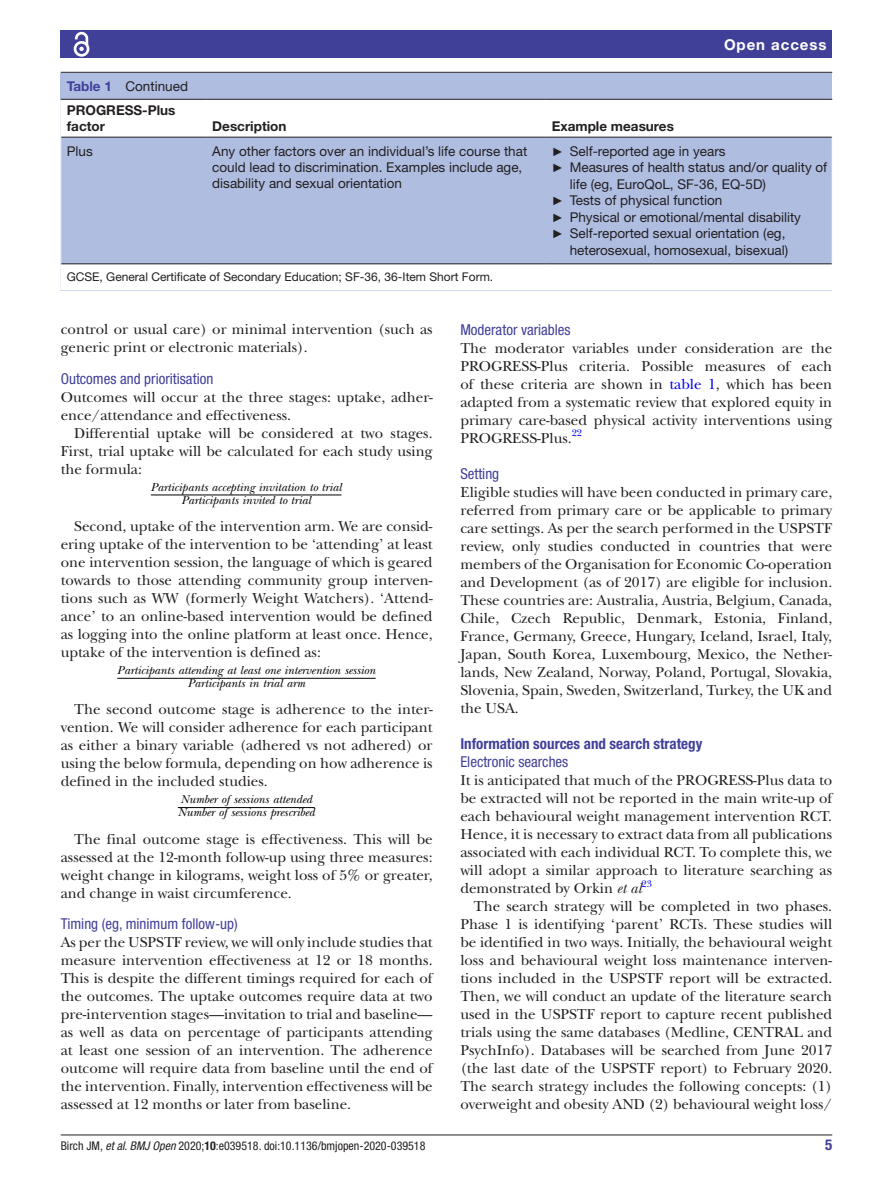
<style>
.page{position:relative;width:893px;height:1191px;background:#fff}
.page>*{position:absolute;margin:0;border:0;box-sizing:border-box;transform-origin:0 0}
.t1{font:15px/18px "New Baskerville";color:#231f20;text-align:justify}
.t2{font:condensed 15px "Helvetica Neue LT Std";color:#414099}
.t3{font:700 condensed 15px "Helvetica Neue LT Std";color:#414099}
.t4{font:700 15px "Helvetica Neue LT Std";letter-spacing:.065em;color:#fff}
.t5{font:13.5px/16.2px "Helvetica Neue LT Std";color:#231f20}
.t6{font:700 13.5px/16.2px "Helvetica Neue LT Std";color:#231f20}
.t7{font:italic 12px/13px "New Baskerville";color:#000;text-align:center}
.t8{font:condensed 12px "Helvetica Neue LT Std";color:#231f20}
.t9{font:12px "Helvetica Neue LT Std";color:#231f20}
.t10{font:9.9px "New Baskerville";color:#00f}
.s1{font-weight:700;color:#414099}
.s2{font-family:"Arial";font-size:12px}
.s3{color:#00f}
.s4{font-style:italic}
.s5{font-weight:700}
</style>
<div class="page">
<hr style="left:61px;top:1134px;width:771px;height:1px;background:#231f20">
<div style="left:61px;top:31px;width:771px;height:27px;background:#414099"></div>
<svg style="left:73px;top:31px;width:17px;height:26px"></svg>
<hr style="left:151px;top:494px;width:190px;height:1px;background:#000">
<hr style="left:117px;top:678px;width:259px;height:1px;background:#000">
<hr style="left:178px;top:807px;width:137px;height:1px;background:#000">
<div style="left:61px;top:91px;width:771px;height:199px;background:#afbde1"></div>
<div style="left:61px;top:100px;width:771px;height:190px;background:#fff"></div>
<svg style="left:61px;top:138px;width:771px;height:125px"></svg>
<hr style="left:61px;top:99px;width:145px;height:1px;background:#231f20">
<hr style="left:61px;top:137px;width:145px;height:1px;background:#231f20">
<hr style="left:206px;top:99px;width:340px;height:1px;background:#231f20">
<hr style="left:206px;top:137px;width:340px;height:1px;background:#231f20">
<hr style="left:546px;top:99px;width:286px;height:1px;background:#231f20">
<hr style="left:546px;top:137px;width:286px;height:1px;background:#231f20">
<hr style="left:206px;top:263px;width:340px;height:1px;background:#231f20">
<hr style="left:546px;top:263px;width:286px;height:1px;background:#231f20">
<hr style="left:61px;top:263px;width:145px;height:1px;background:#231f20">
<svg style="left:60px;top:264px;width:1px;height:26px"></svg>
<hr style="left:67px;top:281px;width:765px;height:1px;background:#fff">
<div style="left:61px;top:73px;width:771px;height:18px;background:#afbde1"></div>
<hr style="left:61px;top:72px;width:771px;height:1px;background:#231f20">
<p class="t5" style="left:67px;top:78px;width:123px"><span class="s1">Table 1</span> Continued</p>
<p class="t6" style="left:67px;top:102px;width:110px">PROGRESS-Plus factor</p>
<p class="t6" style="left:212px;top:118px;width:76px">Description</p>
<p class="t6" style="left:552px;top:118px;width:124px">Example measures</p>
<p class="t4" style="left:724px;top:35px;width:104px">Open access</p>
<p class="t5" style="left:67px;top:143px;width:28px">Plus</p>
<p class="t5" style="left:212px;top:143px;width:317px">Any other factors over an individual’s life course that could lead to discrimination. Examples include age, disability and sexual orientation</p>
<p class="t5" style="left:552px;top:143px;width:176px"><span class="s2">►</span> Self-reported age in years</p>
<p class="t5" style="left:552px;top:159px;width:277px"><span class="s2">►</span> Measures of health status and/or quality of</p>
<p class="t5" style="left:570px;top:176px;width:198px">life (eg, EuroQoL, SF-36, EQ-5D)</p>
<p class="t5" style="left:552px;top:192px;width:172px"><span class="s2">►</span> Tests of physical function</p>
<p class="t5" style="left:552px;top:209px;width:251px"><span class="s2">►</span> Physical or emotional/mental disability</p>
<p class="t5" style="left:552px;top:225px;width:235px"><span class="s2">►</span> Self-reported sexual orientation (eg,</p>
<p class="t5" style="left:570px;top:242px;width:220px">heterosexual, homosexual, bisexual)</p>
<p class="t9" style="left:67px;top:270px;width:428px">GCSE, General Certificate of Secondary Education; SF-36, 36-Item Short Form.</p>
<p class="t1" style="left:61px;top:320px;width:373px">control or usual care) or minimal intervention (such as generic print or electronic materials).</p>
<p class="t2" style="left:61px;top:370px;width:154px">Outcomes and prioritisation</p>
<p class="t1" style="left:61px;top:388px;width:373px">Outcomes will occur at the three stages: uptake, adher&shy;ence/attendance and effectiveness.</p>
<p class="t1" style="left:61px;top:424px;width:373px;text-indent:14px">Differential uptake will be considered at two stages.<br>First, trial uptake will be calculated for each study using the formula:</p>
<p class="t7" style="left:151px;top:480px;width:192px">Participants accepting invitation to trial<br>Participants invited to trial</p>
<p class="t1" style="left:61px;top:517px;width:373px;text-indent:13px">Second, uptake of the intervention arm. We are consid&shy;ering uptake of the intervention to be ‘attending’ at least one intervention session, the language of which is geared towards to those attending community group interven&shy;tions such as WW (formerly Weight Watchers). ‘Attend&shy;ance’ to an online-based intervention would be defined as logging into the online platform at least once. Hence, uptake of the intervention is defined as:</p>
<p class="t7" style="left:117px;top:664px;width:260px">Participants attending at least one intervention session<br>Participants in trial arm</p>
<p class="t1" style="left:61px;top:700px;width:373px;text-indent:13px">The second outcome stage is adherence to the inter&shy;vention. We will consider adherence for each participant as either a binary variable (adhered vs not adhered) or using the below formula, depending on how adherence is defined in the included studies.</p>
<p class="t7" style="left:178px;top:793px;width:138px;text-align:left">Number of sessions attended<br>Number of sessions prescribed</p>
<p class="t1" style="left:61px;top:830px;width:373px;text-indent:14px">The final outcome stage is effectiveness. This will be assessed at the 12-month follow-up using three measures: weight change in kilograms, weight loss of 5% or greater, and change in waist circumference.</p>
<p class="t2" style="left:61px;top:915px;width:179px">Timing (eg, minimum follow-up)</p>
<p class="t1" style="left:61px;top:933px;width:373px">As per the USPSTF review, we will only include studies that measure intervention effectiveness at 12 or 18 months.<br>This is despite the different timings required for each of the outcomes. The uptake outcomes require data at two pre-intervention stages—invitation to trial and baseline— as well as data on percentage of participants attending at least one session of an intervention. The adherence outcome will require data from baseline until the end of the intervention. Finally, intervention effectiveness will be assessed at 12 months or later from baseline.</p>
<p class="t2" style="left:460px;top:321px;width:112px">Moderator variables</p>
<p class="t1" style="left:460px;top:339px;width:373px">The moderator variables under consideration are the PROGRESS-Plus criteria. Possible measures of each of these criteria are shown in <span class="s3">table 1</span>, which has been adapted from a systematic review that explored equity in primary care-based physical activity interventions using PROGRESS-Plus.<sup>22</sup></p>
<p class="t2" style="left:460px;top:465px;width:40px">Setting</p>
<p class="t1" style="left:460px;top:483px;width:373px">Eligible studies will have been conducted in primary care, referred from primary care or be applicable to primary care settings. As per the search performed in the USPSTF review, only studies conducted in countries that were members of the Organisation for Economic Co-operation and Development (as of 2017) are eligible for inclusion.<br>These countries are: Australia, Austria, Belgium, Canada, Chile, Czech Republic, Denmark, Estonia, Finland, France, Germany, Greece, Hungary, Iceland, Israel, Italy, Japan, South Korea, Luxembourg, Mexico, the Nether&shy;lands, New Zealand, Norway, Poland, Portugal, Slovakia, Slovenia, Spain, Sweden, Switzerland, Turkey, the UK and the USA.</p>
<p class="t3" style="left:460px;top:735px;width:244px">Information sources and search strategy</p>
<p class="t2" style="left:460px;top:753px;width:109px">Electronic searches</p>
<p class="t1" style="left:460px;top:771px;width:373px">It is anticipated that much of the PROGRESS-Plus data to be extracted will not be reported in the main write-up of each behavioural weight management intervention RCT.<br>Hence, it is necessary to extract data from all publications associated with each individual RCT. To complete this, we will adopt a similar approach to literature searching as demonstrated by Orkin <span class="s4">et al</span></p>
<p class="t10" style="left:642px;top:877px;width:12px">23</p>
<p class="t1" style="left:460px;top:897px;width:373px;text-indent:14px">The search strategy will be completed in two phases.<br>Phase 1 is identifying ‘parent’ RCTs. These studies will be identified in two ways. Initially, the behavioural weight loss and behavioural weight loss maintenance interven&shy;tions included in the USPSTF report will be extracted.<br>Then, we will conduct an update of the literature search used in the USPSTF report to capture recent published trials using the same databases (Medline, CENTRAL and PsychInfo). Databases will be searched from June 2017 (the last date of the USPSTF report) to February 2020.<br>The search strategy includes the following concepts: (1) overweight and obesity AND (2) behavioural weight loss/</p>
<p class="t8" style="left:61px;top:1138px;width:366px">Birch JM, <span class="s4">et al</span>. <span class="s4">BMJ Open</span> 2020;<span class="s5">10</span>:e039518. doi:10.1136/bmjopen-2020-039518</p>
<p class="t3" style="left:825px;top:1135px;width:9px">5</p>
</div>
